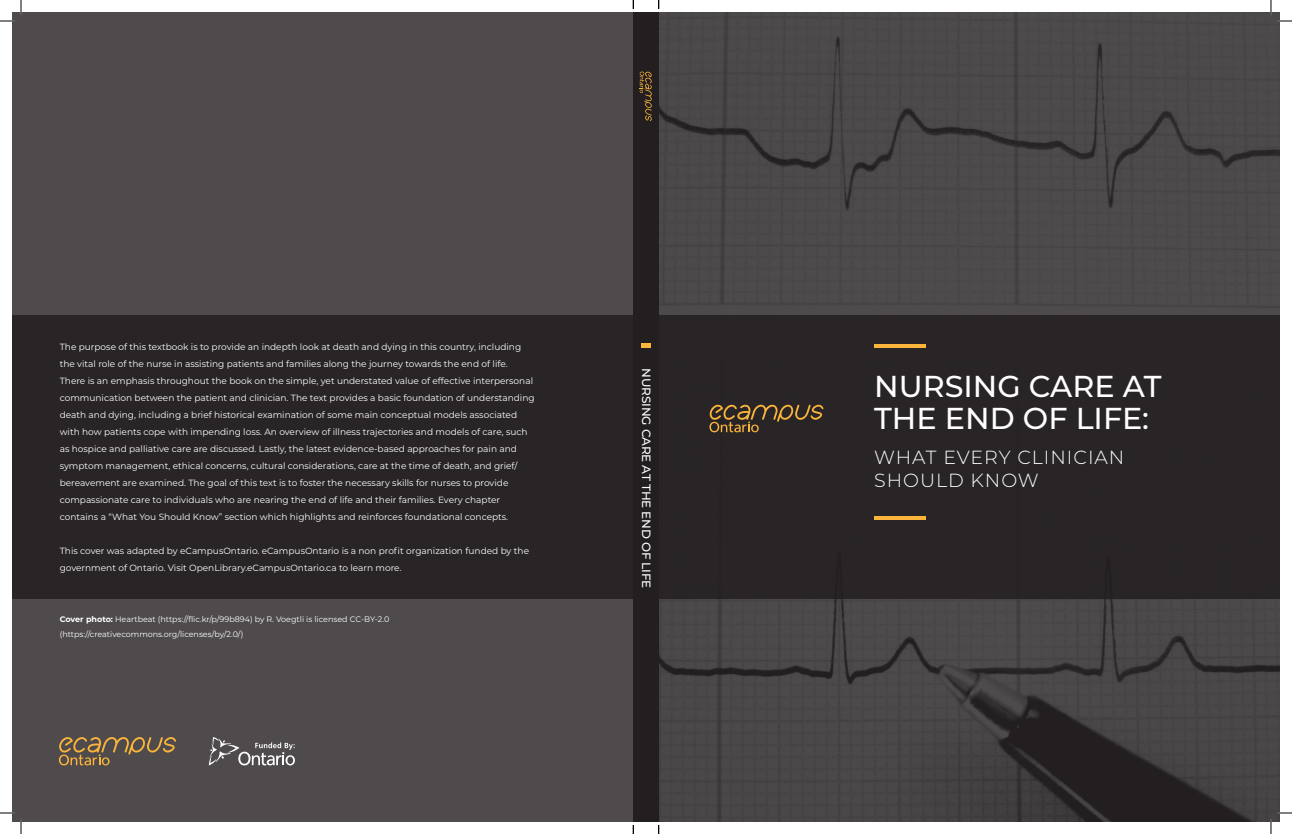
<style>
.page{position:relative;width:1292px;height:834px;background:#fff}
.page>*{position:absolute;margin:0;border:0;box-sizing:border-box;transform-origin:0 0}
.t1{font:500 30.2px/31.7px "Montserrat";color:#fff}
.t2{font:300 19px/22.8px "Montserrat";letter-spacing:.05em;color:#fff}
.t3{font:500 12px "Montserrat";letter-spacing:-.01em;color:#fff}
.t4{font:9px/17px "Montserrat";color:#fff}
.t5{font:8px/15px "Montserrat";color:#fff}
.s1{font-weight:700}
</style>
<div class="page">
<svg style="left:658px;top:12px;width:621px;height:810px;background:#474445"></svg>
<div style="left:12px;top:12px;width:630px;height:810px;background:#4f4b4c"></div>
<div style="left:652px;top:315px;width:627px;height:283px;background:#231f20"></div>
<div style="left:12px;top:315px;width:625px;height:283px;background:#231f20"></div>
<svg style="left:709px;top:404px;width:114px;height:28px"></svg>
<hr style="left:874px;top:344px;width:51px;height:4px;background:#fcb53b">
<hr style="left:874px;top:516px;width:51px;height:4px;background:#fcb53b">
<div style="left:633px;top:12px;width:25px;height:810px;background:#231f20"></div>
<svg style="left:639px;top:71px;width:13px;height:50px"></svg>
<svg style="left:641px;top:343px;width:9px;height:4px"></svg>
<svg style="left:59px;top:737px;width:117px;height:28px"></svg>
<svg style="left:209px;top:737px;width:86px;height:28px"></svg>
<svg style="left:0;top:0;width:22px;height:22px"></svg>
<svg style="left:0;top:812px;width:22px;height:22px"></svg>
<svg style="left:1270px;top:0;width:21px;height:22px"></svg>
<svg style="left:1270px;top:812px;width:21px;height:22px"></svg>
<svg style="left:632px;top:0;width:2px;height:9px"></svg>
<svg style="left:632px;top:825px;width:2px;height:9px"></svg>
<p class="t4" style="left:60px;top:338px;width:476px">The purpose of this textbook is to provide an indepth look at death and dying in this country, including the vital role of the nurse in assisting patients and families along the journey towards the end of life.<br>There is an emphasis throughout the book on the simple, yet understated value of effective interpersonal communication between the patient and clinician. The text provides a basic foundation of understanding death and dying, including a brief historical examination of some main conceptual models associated with how patients cope with impending loss. An overview of illness trajectories and models of care, such as hospice and palliative care are discussed. Lastly, the latest evidence-based approaches for pain and symptom management, ethical concerns, cultural considerations, care at the time of death, and grief/ bereavement are examined. The goal of this text is to foster the necessary skills for nurses to provide compassionate care to individuals who are nearing the end of life and their families. Every chapter contains a “What You Should Know” section which highlights and reinforces foundational concepts.</p>
<p class="t4" style="left:60px;top:542px;width:471px">This cover was adapted by eCampusOntario. eCampusOntario is a non profit organization funded by the government of Ontario. Visit OpenLibrary.eCampusOntario.ca to learn more.</p>
<p class="t5" style="left:60px;top:611px;width:331px"><span class="s1">Cover photo:</span> Heartbeat (https://flic.kr/p/99b894) by R. Voegtli is licensed CC-BY-2.0 (https://creativecommons.org/licenses/by/2.0/)</p>
<h3 class="t3" style="left:654px;top:368px;width:222px;rotate:90deg">NURSING CARE AT THE END OF LIFE</h3>
<h1 class="t1" style="left:874px;top:370px;width:289px">NURSING CARE AT<br>THE END OF LIFE:</h1>
<h2 class="t2" style="left:874px;top:445px;width:252px">WHAT EVERY CLINICIAN<br>SHOULD KNOW</h2>
</div>
